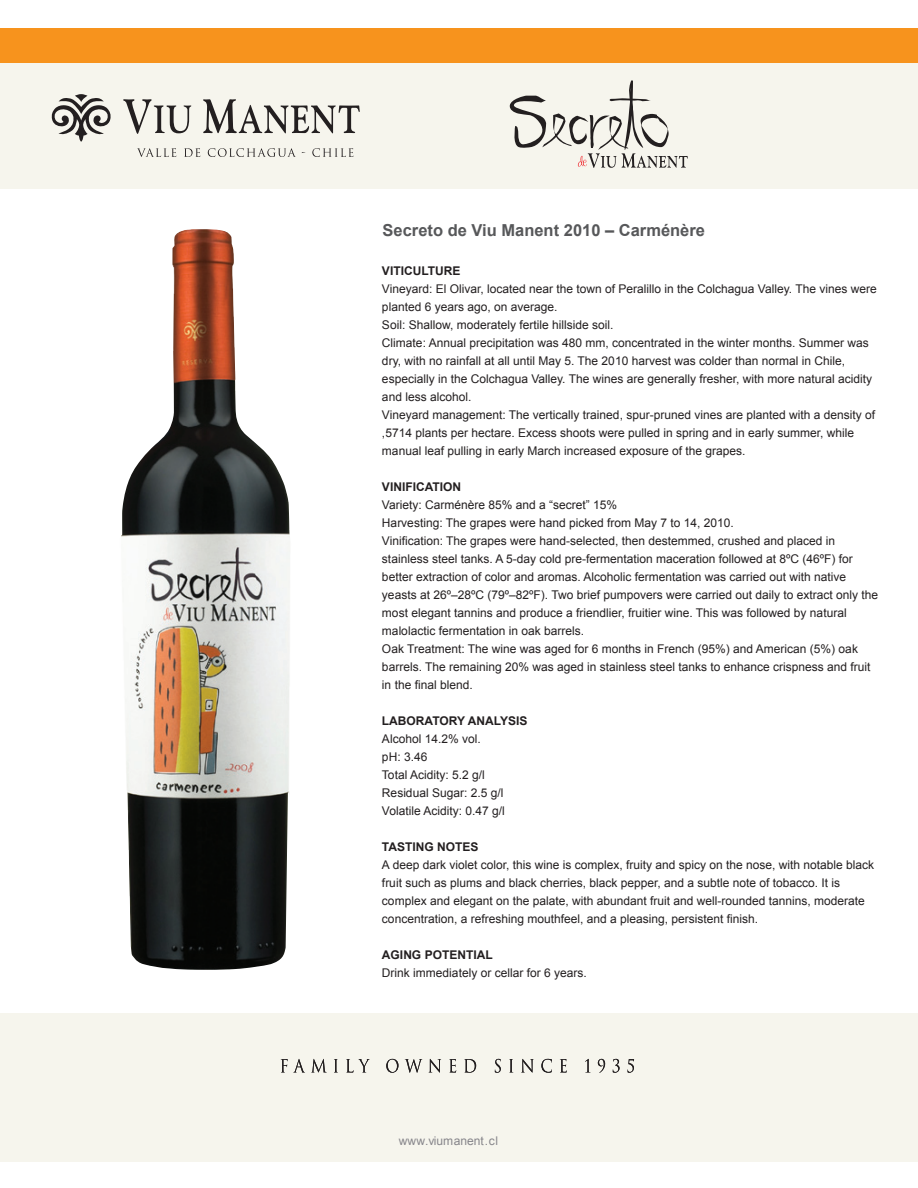
<style>
.page{position:relative;width:918px;height:1188px;background:#fff}
.page>*{position:absolute;margin:0;border:0;box-sizing:border-box;transform-origin:0 0}
.t1{font:700 16.5px "Arial";color:#57585a}
.t2{font:12px/18px "Arial";color:#231f20}
.t3{font:700 12px "Arial";color:#231f20}
.t4{font:12px "Arial";color:#87868b}
</style>
<div class="page">
<div style="left:0;top:28px;width:918px;height:36px;background:#f7931d"></div>
<div style="left:0;top:64px;width:918px;height:125px;background:#f6f5ed"></div>
<div style="left:0;top:1013px;width:918px;height:148px;background:#f6f5ed"></div>
<svg style="left:51px;top:94px;width:60px;height:48px"></svg>
<svg style="left:123px;top:99px;width:68px;height:35px"></svg>
<svg style="left:203px;top:99px;width:157px;height:34px"></svg>
<svg style="left:137px;top:148px;width:39px;height:9px"></svg>
<svg style="left:184px;top:148px;width:16px;height:9px"></svg>
<svg style="left:208px;top:148px;width:88px;height:9px"></svg>
<svg style="left:312px;top:148px;width:41px;height:9px"></svg>
<svg style="left:281px;top:1059px;width:23px;height:13px"></svg>
<svg style="left:312px;top:1059px;width:14px;height:13px"></svg>
<svg style="left:334px;top:1059px;width:4px;height:13px"></svg>
<svg style="left:346px;top:1059px;width:24px;height:14px"></svg>
<svg style="left:386px;top:1059px;width:12px;height:14px"></svg>
<svg style="left:405px;top:1059px;width:17px;height:14px"></svg>
<svg style="left:429px;top:1059px;width:12px;height:14px"></svg>
<svg style="left:449px;top:1059px;width:7px;height:14px"></svg>
<svg style="left:464px;top:1059px;width:12px;height:14px"></svg>
<svg style="left:495px;top:1059px;width:6px;height:14px"></svg>
<svg style="left:509px;top:1059px;width:4px;height:13px"></svg>
<svg style="left:521px;top:1059px;width:13px;height:14px"></svg>
<svg style="left:541px;top:1059px;width:11px;height:14px"></svg>
<svg style="left:560px;top:1059px;width:7px;height:14px"></svg>
<svg style="left:585px;top:1059px;width:4px;height:13px"></svg>
<svg style="left:598px;top:1059px;width:7px;height:14px"></svg>
<svg style="left:613px;top:1059px;width:7px;height:14px"></svg>
<svg style="left:628px;top:1059px;width:6px;height:14px"></svg>
<svg style="left:509px;top:80px;width:179px;height:88px"></svg>
<img style="left:125px;top:556px;width:165px;height:233px">
<svg style="left:127px;top:789px;width:162px;height:181px;background:#252827"></svg>
<svg style="left:121px;top:229px;width:169px;height:327px"></svg>
<h1 class="t1" style="left:383px;top:219px;width:324px">Secreto de Viu Manent 2010 – Carménère</h1>
<p class="t3" style="left:382px;top:263px;width:80px">VITICULTURE</p>
<p class="t2" style="left:382px;top:280px;width:496px">Vineyard: El Olivar, located near the town of Peralillo in the Colchagua Valley. The vines were planted 6 years ago, on average.<br>Soil: Shallow, moderately fertile hillside soil.<br>Climate: Annual precipitation was 480 mm, concentrated in the winter months. Summer was dry, with no rainfall at all until May 5. The 2010 harvest was colder than normal in Chile, especially in the Colchagua Valley. The wines are generally fresher, with more natural acidity and less alcohol.<br>Vineyard management: The vertically trained, spur-pruned vines are planted with a density of ,5714 plants per hectare. Excess shoots were pulled in spring and in early summer, while manual leaf pulling in early March increased exposure of the grapes.</p>
<p class="t3" style="left:382px;top:479px;width:81px">VINIFICATION</p>
<p class="t2" style="left:382px;top:496px;width:498px">Variety: Carménère 85% and a “secret” 15%<br>Harvesting: The grapes were hand picked from May 7 to 14, 2010.<br>Vinification: The grapes were hand-selected, then destemmed, crushed and placed in stainless steel tanks. A 5-day cold pre-fermentation maceration followed at 8ºC (46ºF) for better extraction of color and aromas. Alcoholic fermentation was carried out with native yeasts at 26º–28ºC (79º–82ºF). Two brief pumpovers were carried out daily to extract only the most elegant tannins and produce a friendlier, fruitier wine. This was followed by natural malolactic fermentation in oak barrels.<br>Oak Treatment: The wine was aged for 6 months in French (95%) and American (5%) oak barrels. The remaining 20% was aged in stainless steel tanks to enhance crispness and fruit in the final blend.</p>
<p class="t3" style="left:382px;top:713px;width:147px">LABORATORY ANALYSIS</p>
<p class="t2" style="left:382px;top:730px;width:124px">Alcohol 14.2% vol.<br>pH: 3.46<br>Total Acidity: 5.2 g/l<br>Residual Sugar: 2.5 g/l<br>Volatile Acidity: 0.47 g/l</p>
<p class="t3" style="left:382px;top:839px;width:98px">TASTING NOTES</p>
<p class="t2" style="left:382px;top:856px;width:494px">A deep dark violet color, this wine is complex, fruity and spicy on the nose, with notable black fruit such as plums and black cherries, black pepper, and a subtle note of tobacco. It is complex and elegant on the palate, with abundant fruit and well-rounded tannins, moderate concentration, a refreshing mouthfeel, and a pleasing, persistent finish.</p>
<p class="t3" style="left:382px;top:947px;width:112px">AGING POTENTIAL</p>
<p class="t2" style="left:382px;top:964px;width:206px">Drink immediately or cellar for 6 years.</p>
<p class="t4" style="left:399px;top:1133px;width:101px">www.viumanent.cl</p>
</div>
